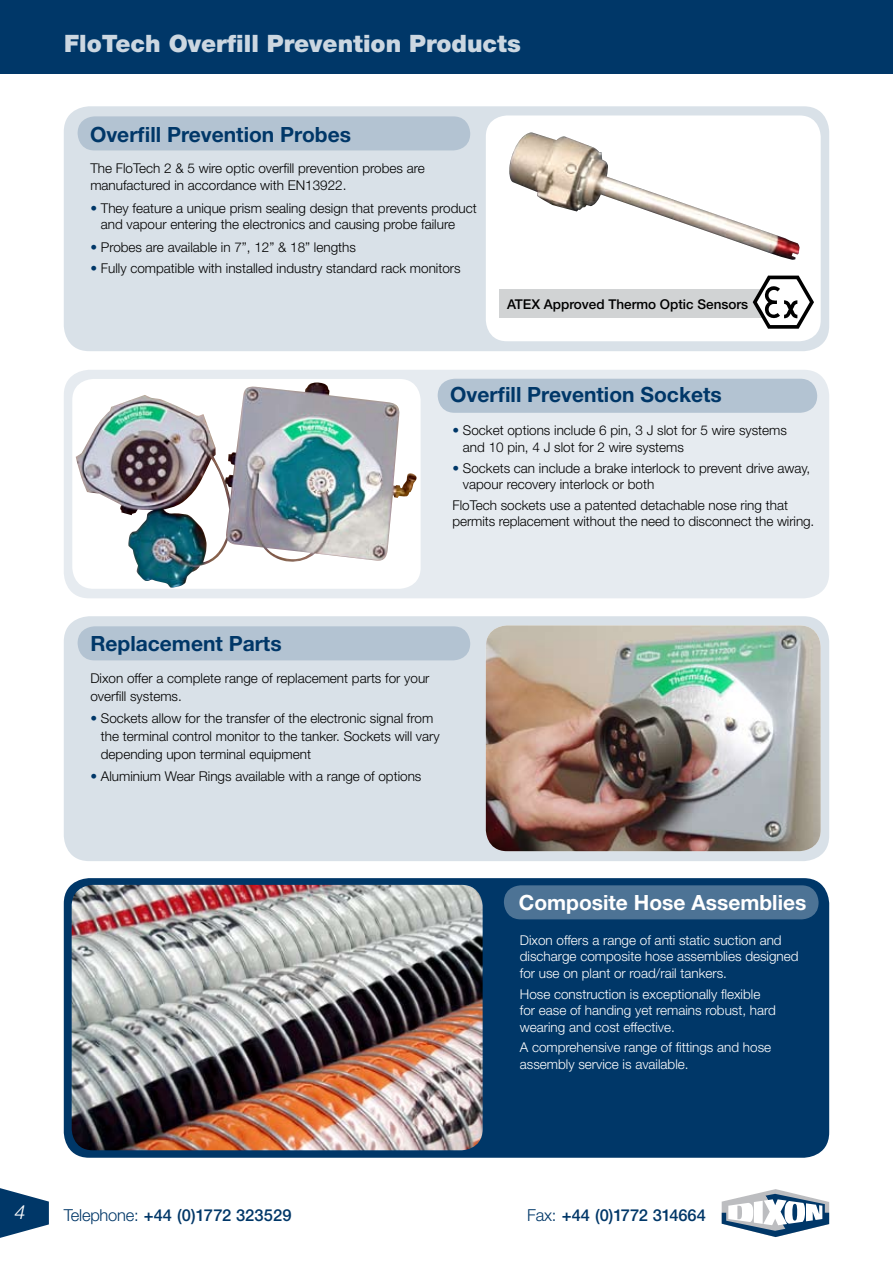
<style>
.page{position:relative;width:893px;height:1263px;background:#fff}
.page>*{position:absolute;margin:0;border:0;box-sizing:border-box;transform-origin:0 0}
.t1{font:900 24px "Helvetica Neue";color:#ccd7e1}
.t2{font:700 21px "Helvetica Neue";color:#003768}
.t3{font:700 21px "Helvetica Neue";color:#fff}
.t4{font:italic 300 19.5px "Helvetica Neue";color:#fff}
.t5{font:500 16.5px "Helvetica Neue";color:#003768}
.t6{font:300 13.5px/16.5px "Helvetica Neue";color:#000}
.t7{font:300 13.5px/16.5px "Helvetica Neue";color:#fff}
.t8{font:500 13.5px "Helvetica Neue";color:#000}
.s1{color:#003768}
.s2{font-weight:300}
</style>
<div class="page">
<div style="left:64px;top:106px;width:765px;height:245px;background:#d9e1e8;border-radius:26px"></div>
<div style="left:64px;top:616px;width:765px;height:245px;background:#d9e1e8;border-radius:26px"></div>
<div style="left:486px;top:115px;width:335px;height:226px;background:#fff;border-radius:21px"></div>
<img style="left:509px;top:132px;width:291px;height:128px">
<img style="left:486px;top:625px;width:335px;height:226px">
<div style="left:78px;top:116px;width:392px;height:34px;background:#b3c3d2;border-radius:17px"></div>
<div style="left:78px;top:626px;width:392px;height:34px;background:#b3c3d2;border-radius:17px"></div>
<svg style="left:0;top:1188px;width:49px;height:50px"></svg>
<svg style="left:721px;top:1189px;width:109px;height:48px"></svg>
<div style="left:0;top:0;width:893px;height:73px;background:#003768"></div>
<div style="left:500px;top:290px;width:271px;height:28px;background:#d1d3d4"></div>
<svg style="left:753px;top:276px;width:61px;height:53px"></svg>
<div style="left:64px;top:878px;width:765px;height:280px;background:#003768;border-radius:26px"></div>
<img style="left:72px;top:885px;width:411px;height:265px">
<div style="left:504px;top:885px;width:315px;height:34px;background:#4d7395;border-radius:17px"></div>
<div style="left:64px;top:370px;width:765px;height:228px;background:#e6ebf0;border-radius:26px"></div>
<div style="left:438px;top:379px;width:379px;height:34px;background:#b3c3d2;border-radius:17px"></div>
<div style="left:72px;top:379px;width:349px;height:210px;background:#fff;border-radius:21px"></div>
<img style="left:76px;top:382px;width:341px;height:206px">
<h1 class="t1" style="left:64px;top:29px;width:458px">FloTech Overfill Prevention Products</h1>
<h2 class="t2" style="left:90px;top:121px;width:262px">Overfill Prevention Probes</h2>
<p class="t6" style="left:90px;top:160px;width:336px">The FloTech 2 &amp; 5 wire optic overfill prevention probes are manufactured in accordance with EN13922.</p>
<p class="t6" style="left:101px;top:199px;width:377px;text-indent:-11px"><span class="s1">•</span> They feature a unique prism sealing design that prevents product and vapour entering the electronics and causing probe failure</p>
<p class="t6" style="left:90px;top:239px;width:267px"><span class="s1">•</span> Probes are available in 7”, 12” &amp; 18” lengths</p>
<p class="t6" style="left:90px;top:259px;width:372px"><span class="s1">•</span> Fully compatible with installed industry standard rack monitors</p>
<p class="t8" style="left:507px;top:296px;width:243px">ATEX Approved Thermo Optic Sensors</p>
<h2 class="t2" style="left:450px;top:381px;width:273px">Overfill Prevention Sockets</h2>
<p class="t6" style="left:463px;top:422px;width:326px;text-indent:-11px"><span class="s1">•</span> Socket options include 6 pin, 3 J slot for 5 wire systems and 10 pin, 4 J slot for 2 wire systems</p>
<p class="t6" style="left:463px;top:459px;width:349px;text-indent:-11px"><span class="s1">•</span> Sockets can include a brake interlock to prevent drive away, vapour recovery interlock or both</p>
<p class="t6" style="left:452px;top:496px;width:363px">FloTech sockets use a patented detachable nose ring that permits replacement without the need to disconnect the wiring.</p>
<h2 class="t2" style="left:90px;top:631px;width:193px">Replacement Parts</h2>
<p class="t6" style="left:90px;top:669px;width:341px;line-height:18px">Dixon offer a complete range of replacement parts for your overfill systems.</p>
<p class="t6" style="left:101px;top:709px;width:340px;line-height:18px;text-indent:-11px"><span class="s1">•</span> Sockets allow for the transfer of the electronic signal from the terminal control monitor to the tanker. Sockets will vary depending upon terminal equipment</p>
<p class="t6" style="left:90px;top:768px;width:333px"><span class="s1">•</span> Aluminium Wear Rings available with a range of options</p>
<h2 class="t3" style="left:519px;top:890px;width:289px">Composite Hose Assemblies</h2>
<p class="t7" style="left:520px;top:931px;width:280px">Dixon offers a range of anti static suction and discharge composite hose assemblies designed for use on plant or road/rail tankers.</p>
<p class="t7" style="left:520px;top:985px;width:258px">Hose construction is exceptionally flexible for ease of handing yet remains robust, hard wearing and cost effective.</p>
<p class="t7" style="left:520px;top:1039px;width:253px">A comprehensive range of fittings and hose assembly service is available.</p>
<h3 class="t4" style="left:15px;top:1201px;width:12px">4</h3>
<p class="t5" style="left:64px;top:1205px;width:229px"><span class="s2">Telephone:</span> +44 (0)1772 323529</p>
<p class="t5" style="left:527px;top:1205px;width:180px"><span class="s2">Fax:</span> +44 (0)1772 314664</p>
</div>
